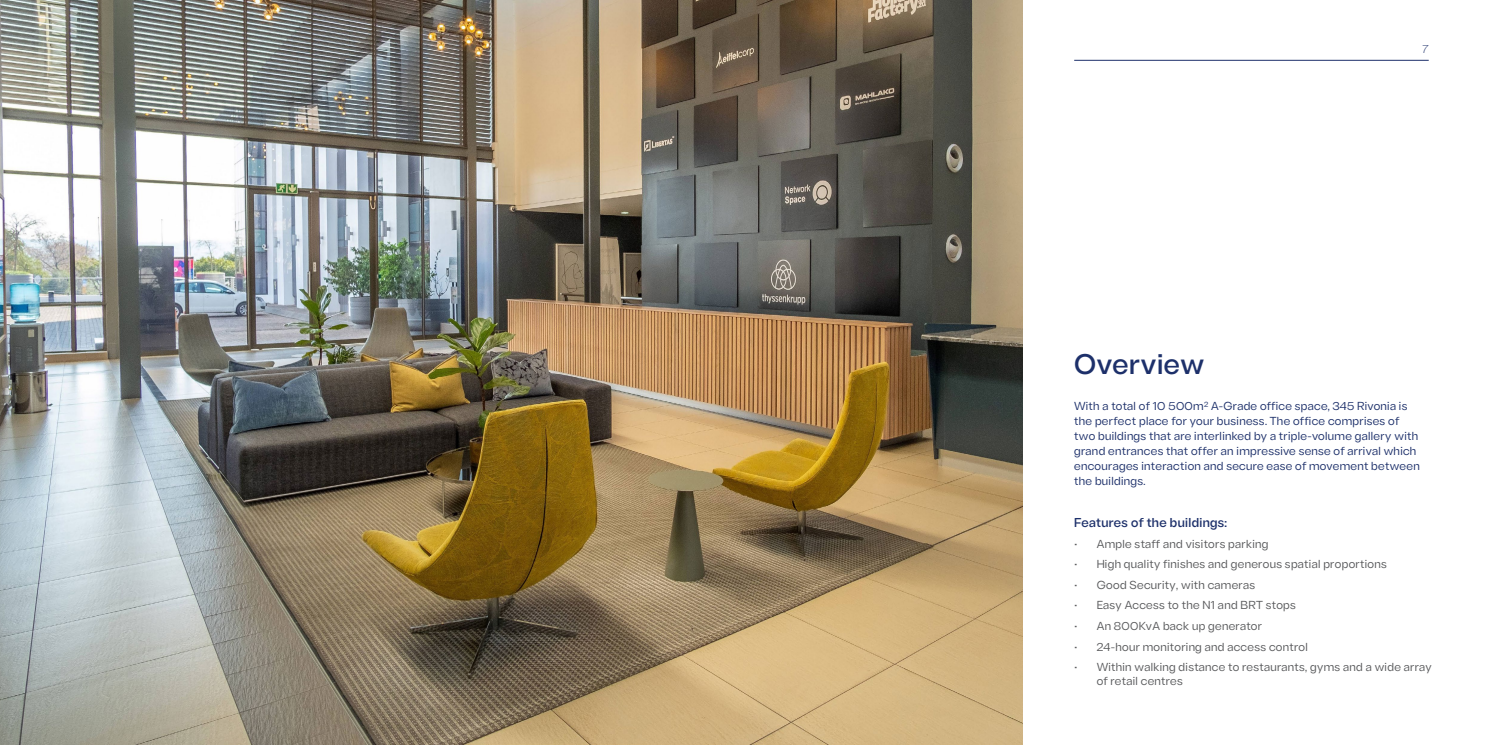
<style>
.page{position:relative;width:1489px;height:745px;background:#fff}
.page>*{position:absolute;margin:0;border:0;box-sizing:border-box;transform-origin:0 0}
.t1{font:500 27.5px "Sherika";letter-spacing:.02em;color:#1d306a}
.t2{font:500 12.5px "Sherika";letter-spacing:.03em;color:#1d306a}
.t3{font:11.25px/15px "Sherika";letter-spacing:.03em;color:#1d306a}
.t4{font:11.25px/13.5px "Sherika";letter-spacing:.03em;color:#58595b}
.t5{font:300 11.25px "Sherika";color:#1d306a}
</style>
<div class="page">
<hr style="left:1074px;top:60px;width:354px;height:1px;background:#1d306a">
<img style="left:0;top:0;width:1022px;height:744px">
<p class="t5" style="left:1422px;top:42px;width:8px">7</p>
<h1 class="t1" style="left:1074px;top:346px;width:131px">Overview</h1>
<p class="t3" style="left:1074px;top:397px;width:347px">With a total of 10 500m² A-Grade office space, 345 Rivonia is the perfect place for your business. The office comprises of two buildings that are interlinked by a triple-volume gallery with grand entrances that offer an impressive sense of arrival which encourages interaction and secure ease of movement between the buildings.</p>
<p class="t2" style="left:1074px;top:514px;width:154px">Features of the buildings:</p>
<p class="t4" style="left:1074px;top:536px;width:196px">• Ample staff and visitors parking</p>
<p class="t4" style="left:1074px;top:556px;width:314px">• High quality finishes and generous spatial proportions</p>
<p class="t4" style="left:1074px;top:577px;width:182px">• Good Security, with cameras</p>
<p class="t4" style="left:1074px;top:598px;width:223px">• Easy Access to the N1 and BRT stops</p>
<p class="t4" style="left:1074px;top:618px;width:189px">• An 800KvA back up generator</p>
<p class="t4" style="left:1074px;top:639px;width:235px">• 24-hour monitoring and access control</p>
<p class="t4" style="left:1096px;top:659px;width:336px;text-indent:-22px">• Within walking distance to restaurants, gyms and a wide array of retail centres</p>
</div>
